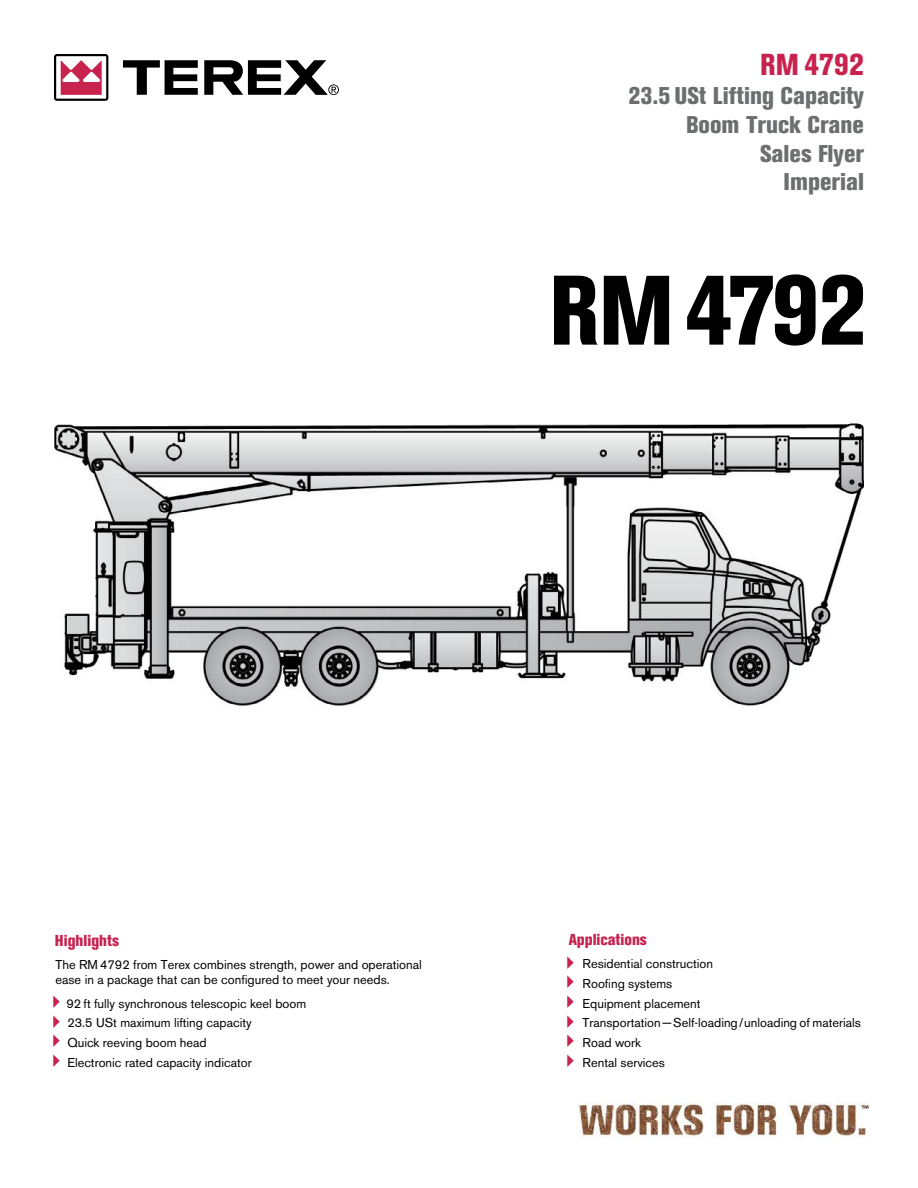
<style>
.page{position:relative;width:918px;height:1188px;background:#fff}
.page>*{position:absolute;margin:0;border:0;box-sizing:border-box;transform-origin:0 0}
.t1{font:800 condensed 97.5px "Akzidenz Grotesk BE";letter-spacing:-.035em;color:#000}
.t2{font:800 condensed 30px "Akzidenz Grotesk BE";color:#c8224f}
.t3{font:800 condensed 24px/28.8px "Akzidenz Grotesk BE";color:#6d6e70;text-align:right}
.t4{font:800 condensed 15.75px "Akzidenz Grotesk BE";color:#c8224f}
.t5{font:12.75px/19.6px "Akzidenz Grotesk BE";color:#000}
.s1{font-family:"Lucida Grande";font-size:24px;color:#c8224f}
</style>
<div class="page">
<img style="left:54px;top:423px;width:810px;height:283px">
<svg style="left:54px;top:54px;width:54px;height:47px"></svg>
<svg style="left:123px;top:60px;width:75px;height:35px"></svg>
<svg style="left:204px;top:60px;width:135px;height:35px"></svg>
<img style="left:578px;top:1103px;width:291px;height:38px">
<h2 class="t2" style="left:760px;top:47px;width:105px">RM 4792</h2>
<h3 class="t3" style="left:628px;top:81px;width:237px">23.5 USt Lifting Capacity<br>Boom Truck Crane<br>Sales Flyer<br>Imperial</h3>
<h1 class="t1" style="left:549px;top:254px;width:319px">RM 4792</h1>
<p class="t4" style="left:55px;top:931px;width:65px">Highlights</p>
<p class="t5" style="left:55px;top:957px;width:368px;line-height:15px">The RM 4792 from Terex combines strength, power and operational ease in a package that can be configured to meet your needs.</p>
<p class="t5" style="left:51px;top:993px;width:257px"><span class="s1">‣</span> 92 ft fully synchronous telescopic keel boom <span class="s1">‣</span> 23.5 USt maximum lifting capacity<br><span class="s1">‣</span> Quick reeving boom head<br><span class="s1">‣</span> Electronic rated capacity indicator</p>
<p class="t4" style="left:569px;top:931px;width:80px">Applications</p>
<p class="t5" style="left:565px;top:954px;width:298px"><span class="s1">‣</span> Residential construction<br><span class="s1">‣</span> Roofing systems<br><span class="s1">‣</span> Equipment placement<br><span class="s1">‣</span> Transportation—Self-loading/unloading of materials <span class="s1">‣</span> Road work<br><span class="s1">‣</span> Rental services</p>
</div>
